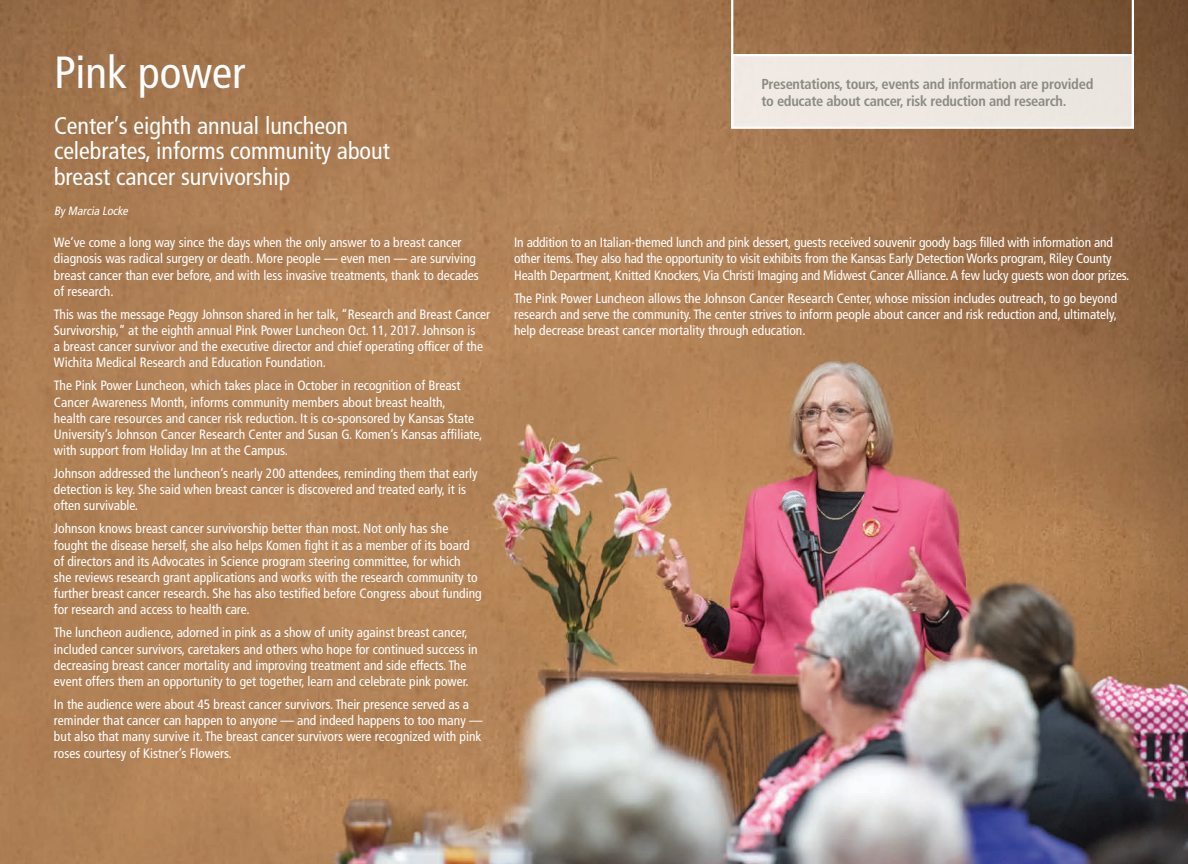
<style>
.page{position:relative;width:1188px;height:864px;background:#fff}
.page>*{position:absolute;margin:0;border:0;box-sizing:border-box;transform-origin:0 0}
.title_1{font:condensed 45px "Frutiger LT Std";color:#fff}
.title_3{font:condensed 24px/25.5px "Frutiger LT Std";color:#fff}
.body_text{font:700 condensed 14.4px/17px "Frutiger LT Std";letter-spacing:-.02em;color:#8b8c80}
.body_text_white{font:condensed 13.5px/16.2px "Frutiger LT Std";color:#fff}
.writer{font:italic condensed 12px "Frutiger LT Std";color:#fff}
</style>
<div class="page">
<img style="left:0;top:0;width:1188px;height:864px">
<div style="left:733px;top:55px;width:400px;height:72px;background:#eee8e2"></div>
<div style="left:731px;top:54px;width:403px;height:75px;border:2px solid #fff"></div>
<hr style="left:1132px;top:0;width:2px;height:128px;background:#fff">
<hr style="left:731px;top:0;width:2px;height:128px;background:#fff">
<p class="title_1" style="left:54px;top:46px;width:193px">Pink power</p>
<p class="title_3" style="left:54px;top:113px;width:337px">Center’s eighth annual luncheon celebrates, informs community about breast cancer survivorship</p>
<p class="writer" style="left:54px;top:204px;width:78px">By Marcia Locke</p>
<p class="body_text_white" style="left:54px;top:235px;width:426px">We’ve come a long way since the days when the only answer to a breast cancer diagnosis was radical surgery or death. More people — even men — are surviving breast cancer than ever before, and with less invasive treatments, thank to decades of research.</p>
<p class="body_text_white" style="left:54px;top:306px;width:438px">This was the message Peggy Johnson shared in her talk, “Research and Breast Cancer Survivorship,” at the eighth annual Pink Power Luncheon Oct. 11, 2017. Johnson is<br>a breast cancer survivor and the executive director and chief operating officer of the Wichita Medical Research and Education Foundation.</p>
<p class="body_text_white" style="left:54px;top:378px;width:430px">The Pink Power Luncheon, which takes place in October in recognition of Breast Cancer Awareness Month, informs community members about breast health,<br>health care resources and cancer risk reduction. It is co-sponsored by Kansas State University’s Johnson Cancer Research Center and Susan G. Komen’s Kansas affiliate, with support from Holiday Inn at the Campus.</p>
<p class="body_text_white" style="left:54px;top:465px;width:425px">Johnson addressed the luncheon’s nearly 200 attendees, reminding them that early detection is key. She said when breast cancer is discovered and treated early, it is often survivable.</p>
<p class="body_text_white" style="left:54px;top:521px;width:429px">Johnson knows breast cancer survivorship better than most. Not only has she fought the disease herself, she also helps Komen fight it as a member of its board of directors and its Advocates in Science program steering committee, for which<br>she reviews research grant applications and works with the research community to further breast cancer research. She has also testified before Congress about funding for research and access to health care.</p>
<p class="body_text_white" style="left:54px;top:625px;width:425px">The luncheon audience, adorned in pink as a show of unity against breast cancer, included cancer survivors, caretakers and others who hope for continued success in decreasing breast cancer mortality and improving treatment and side effects. The event offers them an opportunity to get together, learn and celebrate pink power.</p>
<p class="body_text_white" style="left:54px;top:696px;width:430px">In the audience were about 45 breast cancer survivors. Their presence served as a reminder that cancer can happen to anyone — and indeed happens to too many — but also that many survive it. The breast cancer survivors were recognized with pink roses courtesy of Kistner’s Flowers.</p>
<p class="body_text" style="left:761px;top:75px;width:334px">Presentations, tours, events and information are provided to educate about cancer, risk reduction and research.</p>
<p class="body_text_white" style="left:514px;top:235px;width:617px">In addition to an Italian-themed lunch and pink dessert, guests received souvenir goody bags filled with information and other items. They also had the opportunity to visit exhibits from the Kansas Early Detection Works program, Riley County<br>Health Department, Knitted Knockers, Via Christi Imaging and Midwest Cancer Alliance. A few lucky guests won door prizes.</p>
<p class="body_text_white" style="left:514px;top:290px;width:605px;text-align:justify">The Pink Power Luncheon allows the Johnson Cancer Research Center, whose mission includes outreach, to go beyond research and serve the community. The center strives to inform people about cancer and risk reduction and, ultimately, help decrease breast cancer mortality through education.</p>
</div>
